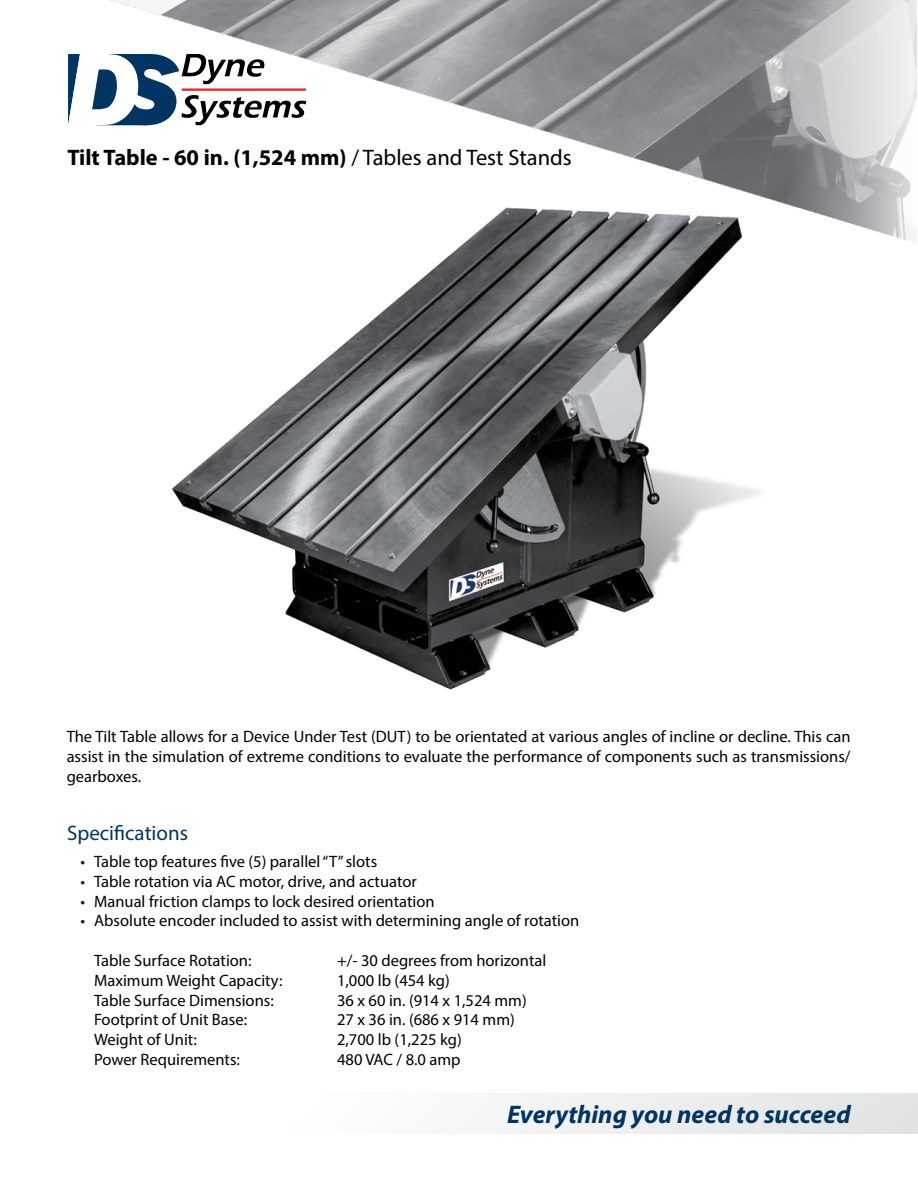
<style>
.page{position:relative;width:918px;height:1188px;background:#fff}
.page>*{position:absolute;margin:0;border:0;box-sizing:border-box;transform-origin:0 0}
.t1{font:italic 700 25.5px "Myriad Pro";color:#003462}
.Main_Heading_-_Add_B{font:700 22.5px "Myriad Pro";color:#000}
.Sub_Heading{font:21px "Myriad Pro";color:#003462}
.Body_Text{font:16.5px/19.8px "Myriad Pro";color:#000;text-align:justify}
.s1{font-weight:400}
</style>
<div class="page">
<svg style="left:68px;top:54px;width:39px;height:71px"></svg>
<svg style="left:491px;top:1093px;width:427px;height:41px"></svg>
<img style="left:107px;top:0;width:810px;height:243px">
<img style="left:133px;top:176px;width:652px;height:514px">
<p class="Main_Heading_-_Add_B" style="left:68px;top:142px;width:506px">Tilt Table - 60 in. (1,524 mm) <span class="s1">/ Tables and Test Stands</span></p>
<p class="Body_Text" style="left:67px;top:726px;width:785px">The Tilt Table allows for a Device Under Test (DUT) to be orientated at various angles of incline or decline. This can assist in the simulation of extreme conditions to evaluate the performance of components such as transmissions/ gearboxes.</p>
<p class="Sub_Heading" style="left:67px;top:820px;width:122px">Specifications</p>
<p class="Body_Text" style="left:81px;top:851px;width:298px">• Table top features five (5) parallel “T” slots</p>
<p class="Body_Text" style="left:81px;top:871px;width:338px">• Table rotation via AC motor, drive, and actuator</p>
<p class="Body_Text" style="left:81px;top:891px;width:356px">• Manual friction clamps to lock desired orientation</p>
<p class="Body_Text" style="left:81px;top:911px;width:500px">• Absolute encoder included to assist with determining angle of rotation</p>
<p class="Body_Text" style="left:94px;top:950px;width:159px">Table Surface Rotation:</p>
<p class="Body_Text" style="left:337px;top:950px;width:211px">+/- 30 degrees from horizontal</p>
<p class="Body_Text" style="left:94px;top:970px;width:190px">Maximum Weight Capacity:</p>
<p class="Body_Text" style="left:337px;top:970px;width:114px">1,000 lb (454 kg)</p>
<p class="Body_Text" style="left:94px;top:990px;width:181px">Table Surface Dimensions:</p>
<p class="Body_Text" style="left:337px;top:990px;width:191px">36 x 60 in. (914 x 1,524 mm)</p>
<p class="Body_Text" style="left:94px;top:1010px;width:155px">Footprint of Unit Base:</p>
<p class="Body_Text" style="left:337px;top:1010px;width:179px">27 x 36 in. (686 x 914 mm)</p>
<p class="Body_Text" style="left:94px;top:1029px;width:104px">Weight of Unit:</p>
<p class="Body_Text" style="left:337px;top:1029px;width:126px">2,700 lb (1,225 kg)</p>
<p class="Body_Text" style="left:94px;top:1049px;width:147px">Power Requirements:</p>
<p class="Body_Text" style="left:337px;top:1049px;width:125px">480 VAC / 8.0 amp</p>
<h1 class="t1" style="left:507px;top:1098px;width:345px">Everything you need to succeed</h1>
</div>
